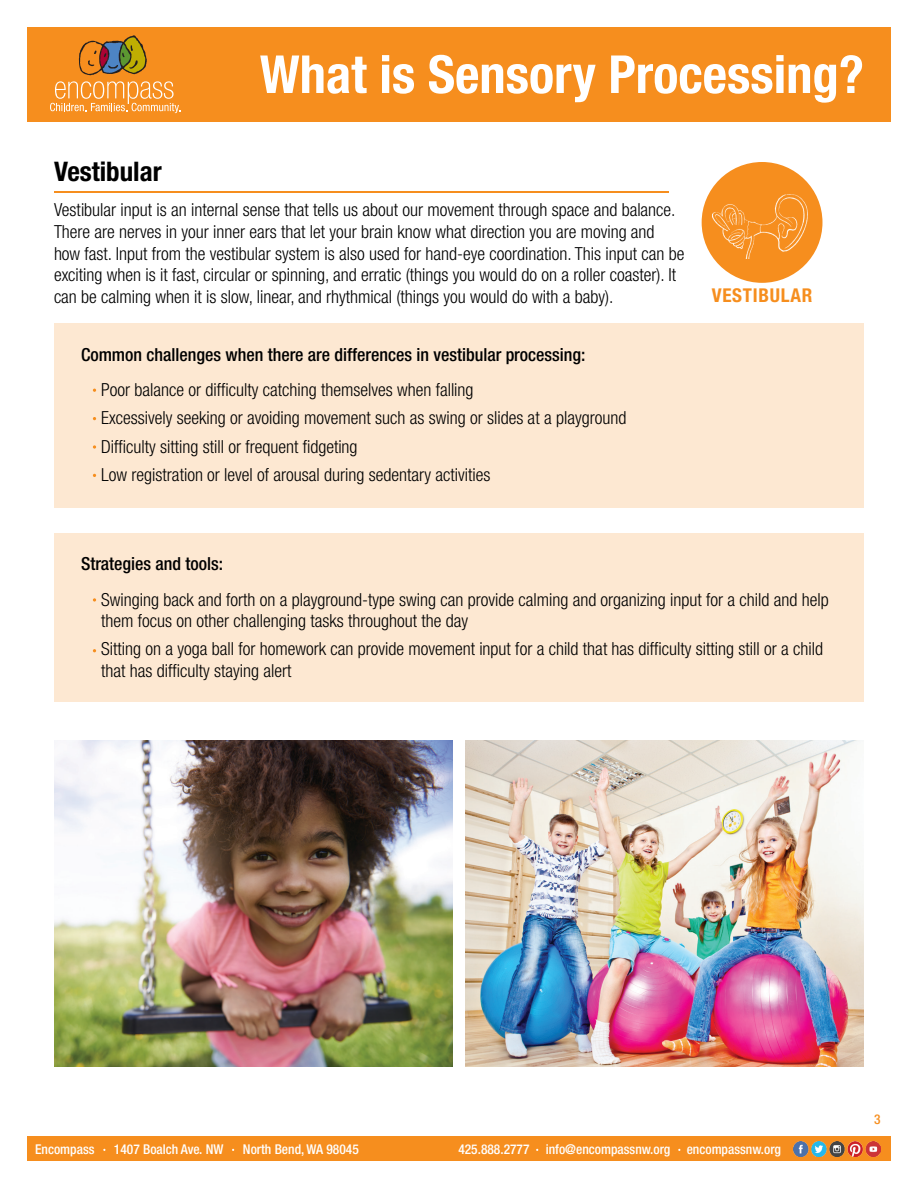
<style>
.page{position:relative;width:918px;height:1188px;background:#fff}
.page>*{position:absolute;margin:0;border:0;box-sizing:border-box;transform-origin:0 0}
.t1{font:700 condensed 52.5px "Helvetica Neue LT Pro";color:#fff}
.t2{font:700 condensed 27px "Helvetica Neue LT Pro";color:#000}
.t3{font:700 condensed 19.05px "Helvetica Neue LT Pro";letter-spacing:.04em;color:#f68e1e}
.t4{font:300 condensed 18px/21.6px "Helvetica Neue LT Pro";color:#000}
.t5{font:500 condensed 18px "Helvetica Neue LT Pro";color:#000}
.t6{font:500 condensed 13.5px "Helvetica Neue LT Pro";color:#fff}
.t7{font:500 condensed 13.5px "Helvetica Neue LT Pro";color:#f68e1e}
</style>
<div class="page">
<div style="left:27px;top:1137px;width:864px;height:24px;background:#f68e1e"></div>
<img style="left:794px;top:1141px;width:87px;height:15px">
<div style="left:54px;top:323px;width:810px;height:184px;background:#fde8d2"></div>
<hr style="left:54px;top:191px;width:614px;height:1px;background:#f68e1e">
<svg style="left:93px;top:445px;width:3px;height:4px"></svg>
<div style="left:54px;top:533px;width:810px;height:168px;background:#fde8d2"></div>
<svg style="left:93px;top:598px;width:3px;height:4px"></svg>
<div style="left:27px;top:27px;width:864px;height:95px;background:#f68e1e"></div>
<svg style="left:50px;top:35px;width:130px;height:78px"></svg>
<img style="left:54px;top:741px;width:398px;height:326px">
<img style="left:466px;top:741px;width:398px;height:326px">
<div style="left:702px;top:162px;width:120px;height:121px;background:#f68e1e;border-radius:50%"></div>
<img style="left:712px;top:195px;width:95px;height:63px">
<h1 class="t1" style="left:260px;top:43px;width:606px">What is Sensory Processing?</h1>
<h2 class="t2" style="left:54px;top:155px;width:109px">Vestibular</h2>
<p class="t4" style="left:54px;top:199px;width:632px">Vestibular input is an internal sense that tells us about our movement through space and balance.<br>There are nerves in your inner ears that let your brain know what direction you are moving and how fast. Input from the vestibular system is also used for hand-eye coordination. This input can be exciting when is it fast, circular or spinning, and erratic (things you would do on a roller coaster). It can be calming when it is slow, linear, and rhythmical (things you would do with a baby).</p>
<p class="t5" style="left:81px;top:344px;width:506px">Common challenges when there are differences in vestibular processing:</p>
<p class="t4" style="left:101px;top:375px;width:527px;line-height:28.3px">Poor balance or difficulty catching themselves when falling<br>Excessively seeking or avoiding movement such as swing or slides at a playground Difficulty sitting still or frequent fidgeting<br>Low registration or level of arousal during sedentary activities</p>
<p class="t3" style="left:712px;top:284px;width:102px">VESTIBULAR</p>
<p class="t5" style="left:81px;top:553px;width:144px">Strategies and tools:</p>
<p class="t4" style="left:101px;top:588px;width:729px">Swinging back and forth on a playground-type swing can provide calming and organizing input for a child and help them focus on other challenging tasks throughout the day</p>
<p class="t4" style="left:101px;top:638px;width:723px">Sitting on a yoga ball for homework can provide movement input for a child that has difficulty sitting still or a child that has difficulty staying alert</p>
<p class="t6" style="left:35px;top:1141px;width:61px">Encompass</p>
<p class="t6" style="left:114px;top:1141px;width:111px">1407 Boalch Ave. NW</p>
<p class="t6" style="left:243px;top:1141px;width:117px">North Bend, WA 98045</p>
<p class="t6" style="left:458px;top:1141px;width:324px">425.888.2777 info@encompassnw.org encompassnw.org</p>
<p class="t7" style="left:874px;top:1111px;width:8px">3</p>
</div>
